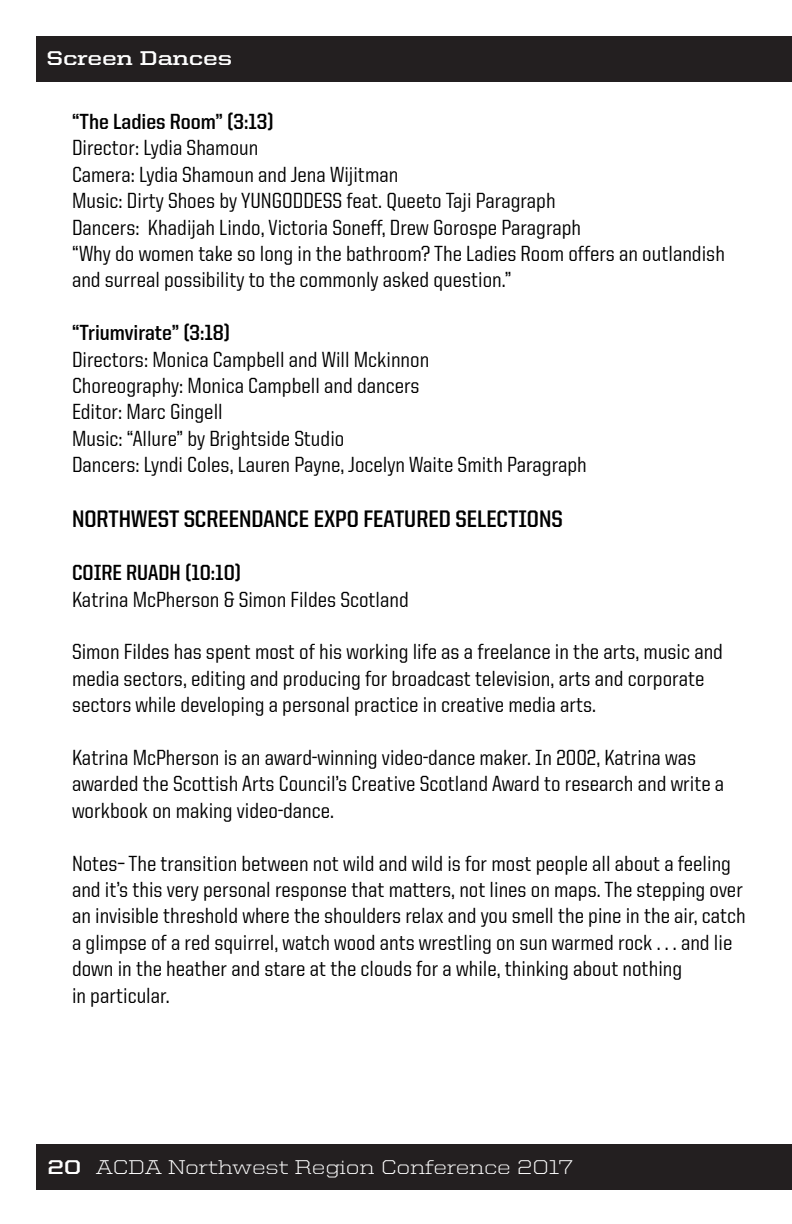
<style>
.page{position:relative;width:792px;height:1224px;background:#fff}
.page>*{position:absolute;margin:0;border:0;box-sizing:border-box;transform-origin:0 0}
.Normal__Web{font:700 24px "United Sans Semi Cond";color:#000}
.Normal__Web-2{font:500 22px/26.4px "United Sans Semi Cond";color:#000}
.Normal__Web-3{font:700 22px "United Sans Semi Cond";color:#000}
.t1{font:300 20px "United Serif Semi Ext";color:#fff}
.t2{font:700 20px "United Serif Semi Ext";color:#fff}
.s1{font-weight:700}
</style>
<div class="page">
<div style="left:36px;top:1144px;width:756px;height:46px;background:#231f20"></div>
<div style="left:36px;top:36px;width:756px;height:45px;background:#231f20"></div>
<p class="t2" style="left:46px;top:47px;width:188px">Screen Dances</p>
<p class="Normal__Web-3" style="left:72px;top:110px;width:203px">“The Ladies Room” (3:13)</p>
<p class="Normal__Web-2" style="left:72px;top:135px;width:188px">Director: Lydia Shamoun</p>
<p class="Normal__Web-2" style="left:72px;top:161px;width:328px">Camera: Lydia Shamoun and Jena Wijitman</p>
<p class="Normal__Web-2" style="left:72px;top:187px;width:485px">Music: Dirty Shoes by YUNGODDESS feat. Queeto Taji Paragraph</p>
<p class="Normal__Web-2" style="left:72px;top:214px;width:511px">Dancers: Khadijah Lindo, Victoria Soneff, Drew Gorospe Paragraph</p>
<p class="Normal__Web-2" style="left:72px;top:240px;width:654px">“Why do women take so long in the bathroom? The Ladies Room offers an outlandish and surreal possibility to the commonly asked question.”</p>
<p class="Normal__Web-3" style="left:72px;top:321px;width:160px">“Triumvirate” (3:18)</p>
<p class="Normal__Web-2" style="left:72px;top:346px;width:359px">Directors: Monica Campbell and Will Mckinnon</p>
<p class="Normal__Web-2" style="left:72px;top:372px;width:349px">Choreography: Monica Campbell and dancers</p>
<p class="Normal__Web-2" style="left:72px;top:399px;width:152px">Editor: Marc Gingell</p>
<p class="Normal__Web-2" style="left:72px;top:425px;width:274px">Music: “Allure” by Brightside Studio</p>
<p class="Normal__Web-2" style="left:72px;top:451px;width:516px">Dancers: Lyndi Coles, Lauren Payne, Jocelyn Waite Smith Paragraph</p>
<p class="Normal__Web" style="left:72px;top:507px;width:492px">NORTHWEST SCREENDANCE EXPO FEATURED SELECTIONS</p>
<p class="Normal__Web-3" style="left:72px;top:561px;width:171px">COIRE RUADH (10:10)</p>
<p class="Normal__Web-2" style="left:72px;top:586px;width:338px">Katrina McPherson &amp; Simon Fildes Scotland</p>
<p class="Normal__Web-2" style="left:72px;top:639px;width:653px">Simon Fildes has spent most of his working life as a freelance in the arts, music and media sectors, editing and producing for broadcast television, arts and corporate sectors while developing a personal practice in creative media arts.</p>
<p class="Normal__Web-2" style="left:72px;top:744px;width:654px">Katrina McPherson is an award-winning video-dance maker. In 2002, Katrina was awarded the Scottish Arts Council’s Creative Scotland Award to research and write a workbook on making video-dance.</p>
<p class="Normal__Web-2" style="left:72px;top:850px;width:675px">Notes– The transition between not wild and wild is for most people all about a feeling and it’s this very personal response that matters, not lines on maps. The stepping over an invisible threshold where the shoulders relax and you smell the pine in the air, catch a glimpse of a red squirrel, watch wood ants wrestling on sun warmed rock . . . and lie down in the heather and stare at the clouds for a while, thinking about nothing<br>in particular.</p>
<p class="t1" style="left:48px;top:1156px;width:527px"><span class="s1">20</span> ACDA Northwest Region Conference 2017</p>
</div>
